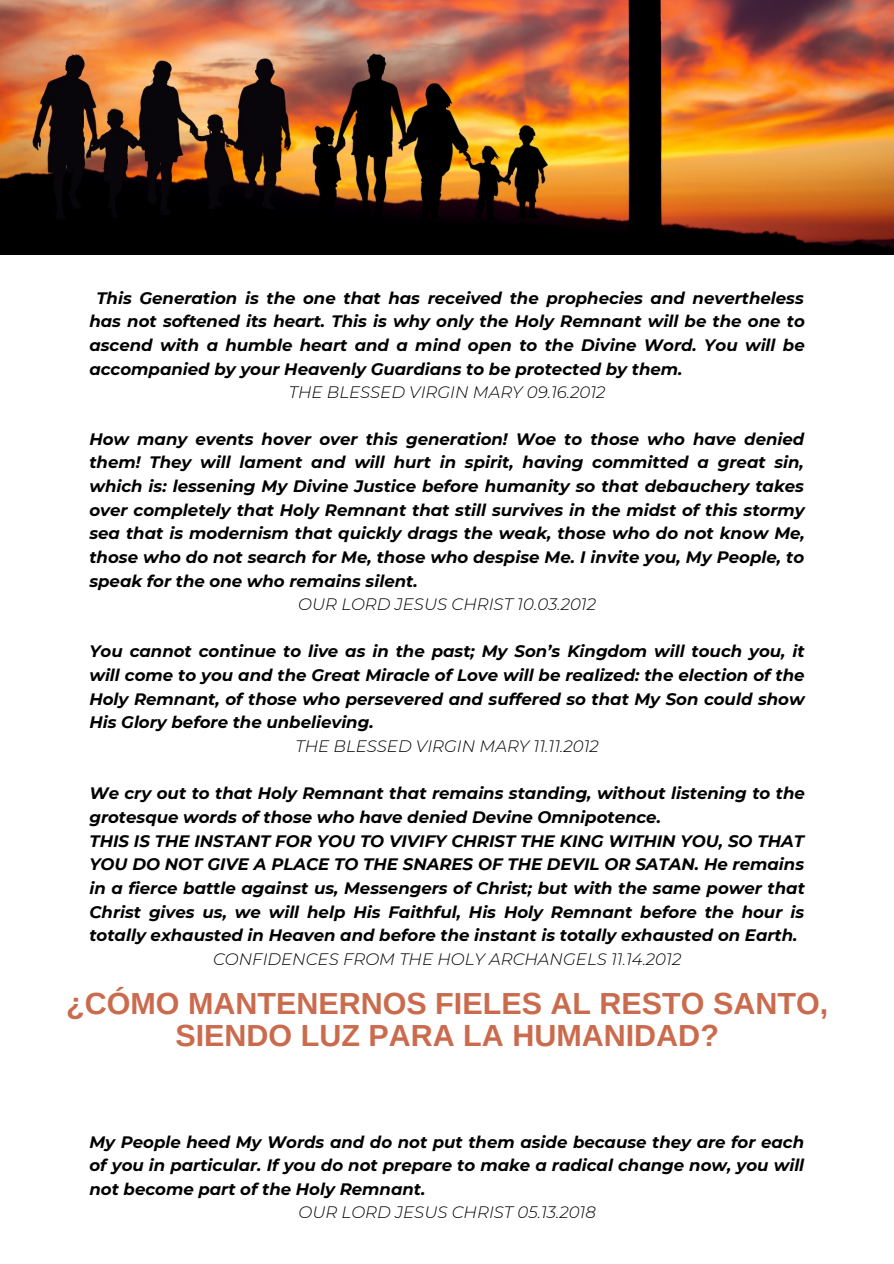
<style>
.page{position:relative;width:894px;height:1264px;background:#fff}
.page>*{position:absolute;margin:0;border:0;box-sizing:border-box;transform-origin:0 0}
.t1{font:700 30.45px/31.5px "Arimo";color:#ca6b4d;text-align:center}
.t2{font:italic 700 16.5px/23.7px "Montserrat";color:#000;text-align:justify}
.t3{font:italic 300 16.5px "Montserrat";color:#000}
</style>
<div class="page">
<img style="left:0;top:0;width:893px;height:254px">
<p class="t2" style="left:89px;top:286px;width:716px;text-indent:7px">This Generation is the one that has received the prophecies and nevertheless has not softened its heart. This is why only the Holy Remnant will be the one to ascend with a humble heart and a mind open to the Divine Word. You will be accompanied by your Heavenly Guardians to be protected by them.</p>
<p class="t3" style="left:289px;top:382px;width:318px">THE BLESSED VIRGIN MARY 09.16.2012</p>
<p class="t2" style="left:89px;top:427px;width:716px">How many events hover over this generation! Woe to those who have denied them! They will lament and will hurt in spirit, having committed a great sin, which is: lessening My Divine Justice before humanity so that debauchery takes over completely that Holy Remnant that still survives in the midst of this stormy sea that is modernism that quickly drags the weak, those who do not know Me, those who do not search for Me, those who despise Me. I invite you, My People, to speak for the one who remains silent.</p>
<p class="t3" style="left:298px;top:594px;width:299px">OUR LORD JESUS CHRIST 10.03.2012</p>
<p class="t2" style="left:89px;top:639px;width:716px">You cannot continue to live as in the past; My Son’s Kingdom will touch you, it will come to you and the Great Miracle of Love will be realized: the election of the Holy Remnant, of those who persevered and suffered so that My Son could show His Glory before the unbelieving.</p>
<p class="t3" style="left:295px;top:736px;width:305px">THE BLESSED VIRGIN MARY 11.11.2012</p>
<p class="t2" style="left:89px;top:781px;width:716px;text-align:left">We cry out to that Holy Remnant that remains standing, without listening to the grotesque words of those who have denied Devine Omnipotence.<br>THIS IS THE INSTANT FOR YOU TO VIVIFY CHRIST THE KING WITHIN YOU, SO THAT YOU DO NOT GIVE A PLACE TO THE SNARES OF THE DEVIL OR SATAN. He remains in a fierce battle against us, Messengers of Christ; but with the same power that Christ gives us, we will help His Faithful, His Holy Remnant before the hour is totally exhausted in Heaven and before the instant is totally exhausted on Earth.</p>
<p class="t3" style="left:213px;top:949px;width:469px">CONFIDENCES FROM THE HOLY ARCHANGELS 11.14.2012</p>
<h1 class="t1" style="left:66px;top:988px;width:763px">¿CÓMO MANTENERNOS FIELES AL RESTO SANTO,<br>SIENDO LUZ PARA LA HUMANIDAD?</h1>
<p class="t2" style="left:89px;top:1129px;width:716px">My People heed My Words and do not put them aside because they are for each of you in particular. If you do not prepare to make a radical change now, you will not become part of the Holy Remnant.</p>
<p class="t3" style="left:298px;top:1202px;width:299px">OUR LORD JESUS CHRIST 05.13.2018</p>
</div>
